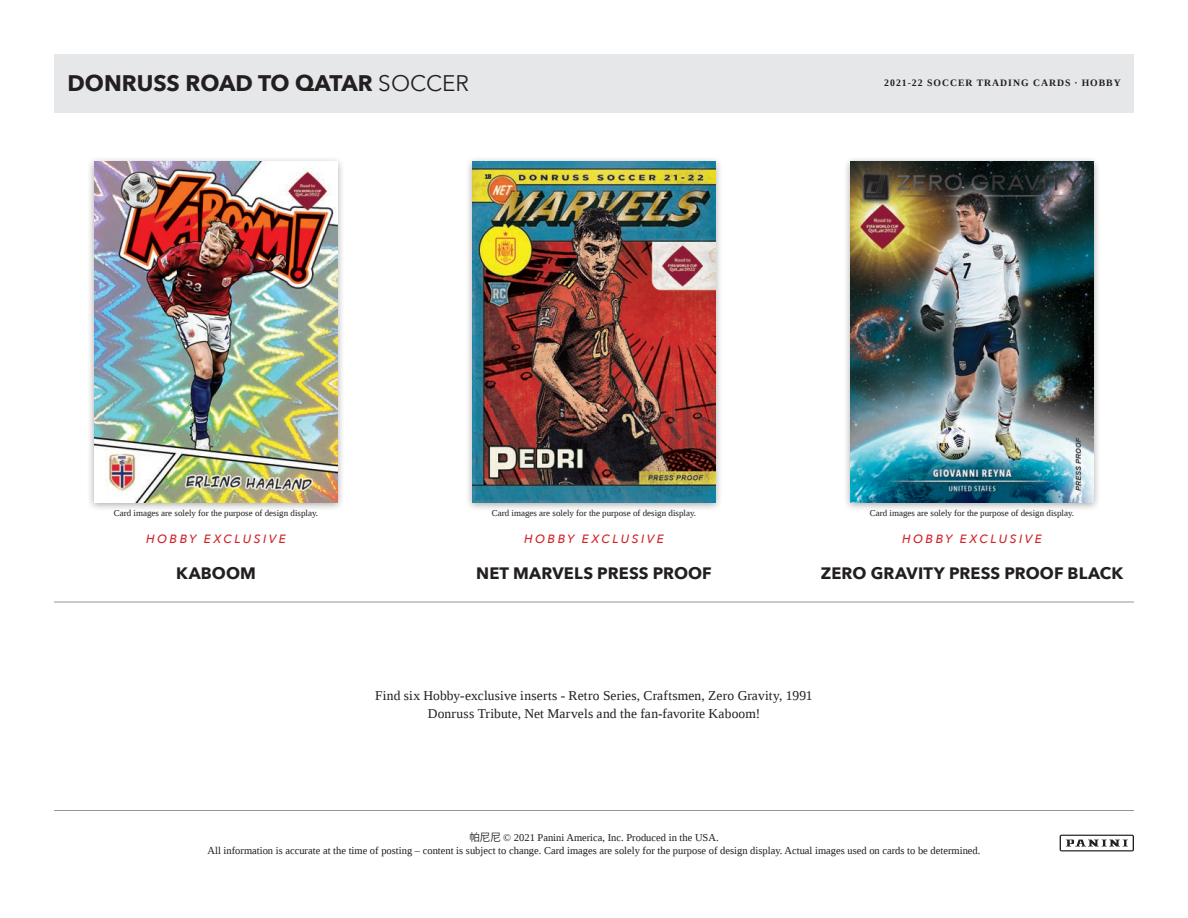
<style>
.page{position:relative;width:1188px;height:918px;background:#fff}
.page>*{position:absolute;margin:0;border:0;box-sizing:border-box;transform-origin:0 0}
.t1{font:700 22.5px "Avenir Next";color:#231f20}
.t2{font:700 16.5px "Avenir Next";letter-spacing:.005em;color:#231f20}
.t3{font:13.5px/18px "Liberation Serif";letter-spacing:.01em;color:#231f20;text-align:center}
.t4{font:italic 500 12px "Avenir Next";letter-spacing:.205em;color:#d1232a}
.t5{font:10.5px/12.6px "Liberation Serif";color:#231f20;text-align:center}
.t6{font:700 9.75px "Liberation Serif";letter-spacing:.1em;color:#231f20}
.t7{font:9px "Liberation Serif";color:#231f20}
.s1{font-weight:400}
.s2{font-family:"Koz Go Pr 6 N"}
</style>
<div class="page">
<hr style="left:54px;top:602px;width:1080px;height:1px;background:#939598">
<div style="left:87px;top:157px;width:258px;height:355px;background:#231f20;opacity:.4"></div>
<img style="left:94px;top:162px;width:243px;height:340px">
<div style="left:465px;top:156px;width:258px;height:356px;background:#231f20;opacity:.4"></div>
<img style="left:472px;top:162px;width:244px;height:340px">
<div style="left:843px;top:156px;width:258px;height:356px;background:#231f20;opacity:.4"></div>
<img style="left:850px;top:162px;width:244px;height:340px">
<hr style="left:54px;top:810px;width:1080px;height:1px;background:#939598">
<svg style="left:1060px;top:835px;width:74px;height:16px"></svg>
<div style="left:54px;top:54px;width:1080px;height:58px;background:#e6e7e9"></div>
<p class="t1" style="left:68px;top:64px;width:403px">DONRUSS ROAD TO QATAR <span class="s1">SOCCER</span></p>
<p class="t6" style="left:884px;top:77px;width:238px">2021-22 SOCCER TRADING CARDS · HOBBY</p>
<p class="t7" style="left:114px;top:507px;width:206px">Card images are solely for the purpose of design display.</p>
<p class="t7" style="left:492px;top:507px;width:206px">Card images are solely for the purpose of design display.</p>
<p class="t7" style="left:870px;top:507px;width:206px">Card images are solely for the purpose of design display.</p>
<p class="t4" style="left:146px;top:528px;width:141px">HOBBY EXCLUSIVE</p>
<p class="t4" style="left:524px;top:528px;width:141px">HOBBY EXCLUSIVE</p>
<p class="t4" style="left:902px;top:528px;width:141px">HOBBY EXCLUSIVE</p>
<p class="t2" style="left:176px;top:559px;width:81px">KABOOM</p>
<p class="t2" style="left:476px;top:559px;width:237px">NET MARVELS PRESS PROOF</p>
<p class="t2" style="left:821px;top:559px;width:304px">ZERO GRAVITY PRESS PROOF BLACK</p>
<p class="t3" style="left:375px;top:687px;width:439px">Find six Hobby-exclusive inserts - Retro Series, Craftsmen, Zero Gravity, 1991<br>Donruss Tribute, Net Marvels and the fan-favorite Kaboom!</p>
<p class="t5" style="left:208px;top:831px;width:774px"><span class="s2">帕尼尼</span> © 2021 Panini America, Inc. Produced in the USA.<br>All information is accurate at the time of posting – content is subject to change. Card images are solely for the purpose of design display. Actual images used on cards to be determined.</p>
</div>
